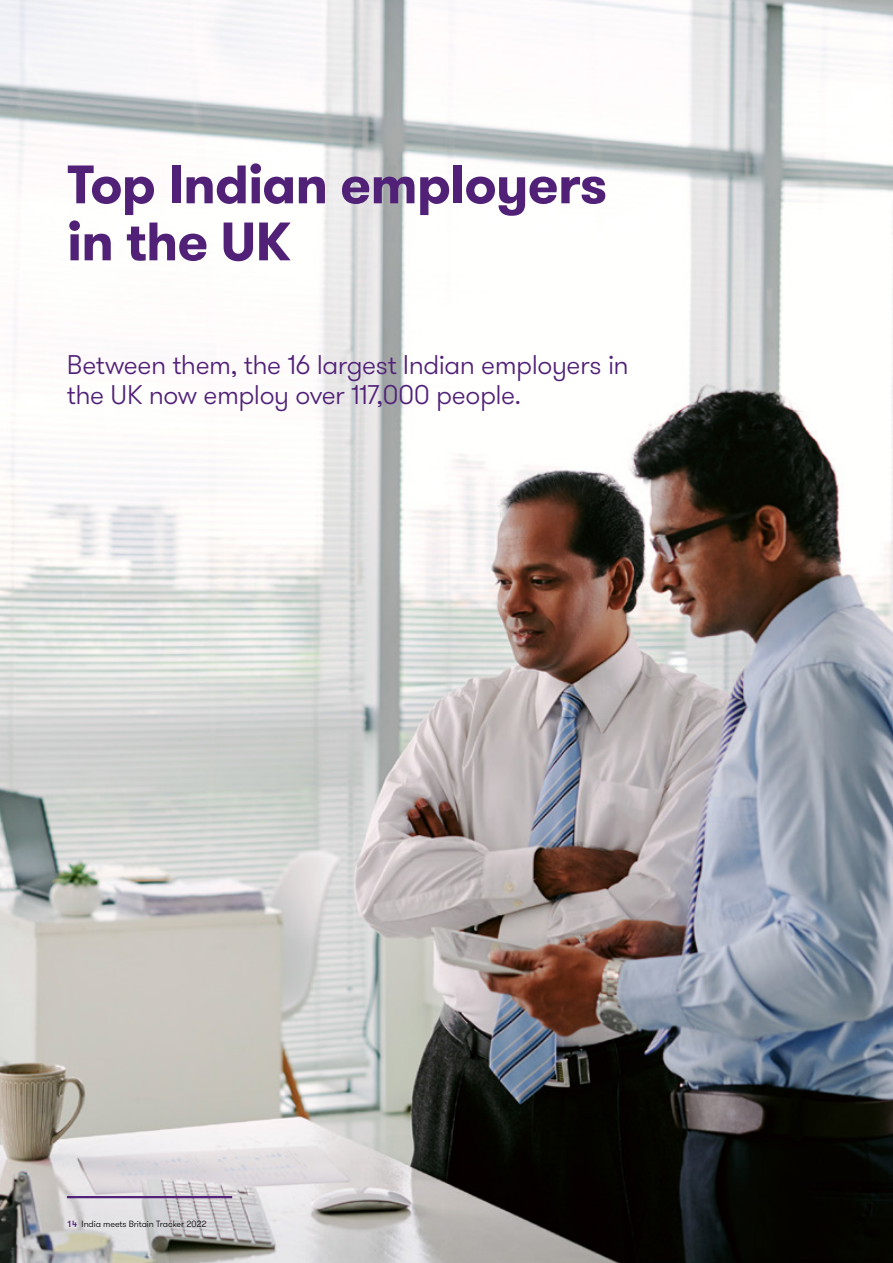
<style>
.page{position:relative;width:893px;height:1263px;background:#fff}
.page>*{position:absolute;margin:0;border:0;box-sizing:border-box;transform-origin:0 0}
.t1{font:700 54px/57px "GT Walsheim Pro";letter-spacing:-.02em;color:#512178}
.t2{font:300 27px/30px "GT Walsheim Pro";letter-spacing:-.02em;color:#512178}
.t3{font:300 9px "GT Walsheim Pro";letter-spacing:-.01em;color:#000}
.s1{font-weight:500;color:#512178}
</style>
<div class="page">
<img style="left:0;top:0;width:893px;height:1263px">
<hr style="left:67px;top:1196px;width:165px;height:2px;background:#512178">
<h1 class="t1" style="left:67px;top:156px;width:542px">Top Indian employers in the UK</h1>
<p class="t2" style="left:67px;top:350px;width:563px">Between them, the 16 largest Indian employers in the UK now employ over 117,000 people.</p>
<p class="t3" style="left:67px;top:1218px;width:141px"><span class="s1">14</span> India meets Britain Tracker 2022</p>
</div>
